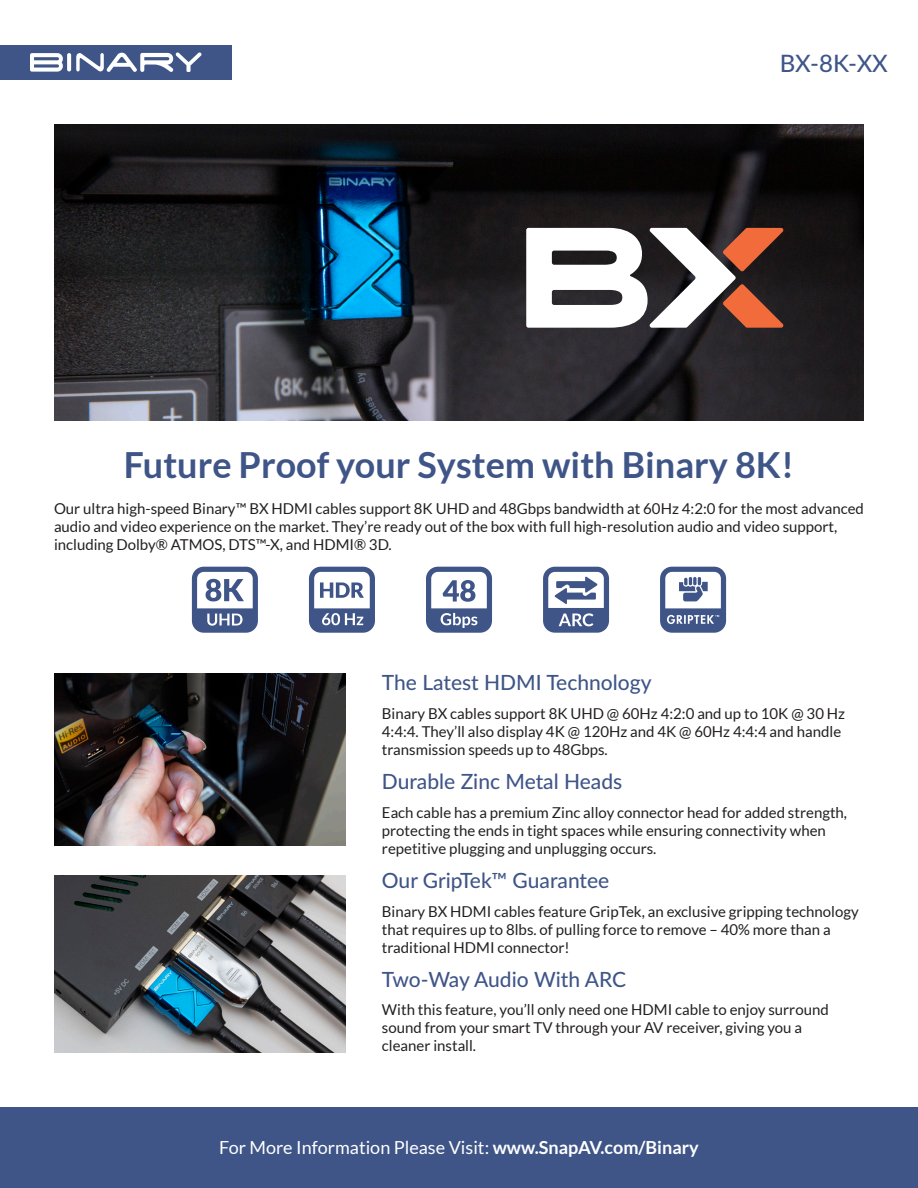
<style>
.page{position:relative;width:918px;height:1188px;background:#fff}
.page>*{position:absolute;margin:0;border:0;box-sizing:border-box;transform-origin:0 0}
.t1{font:700 36px "Lato";color:#3f5588}
.t2{font:500 24px "Lato";color:#3f5588}
.t3{font:500 21px "Lato";color:#3f5588}
.t4{font:18px "Lato";color:#fff}
.t5{font:15px/18px "Lato";color:#231f20}
.s1{font-weight:700}
</style>
<div class="page">
<img style="left:54px;top:125px;width:810px;height:295px">
<div style="left:0;top:45px;width:231px;height:35px;background:#3f5588"></div>
<svg style="left:30px;top:52px;width:171px;height:20px"></svg>
<div style="left:0;top:1107px;width:918px;height:81px;background:#3f5588"></div>
<img style="left:54px;top:673px;width:292px;height:172px">
<img style="left:54px;top:876px;width:292px;height:177px">
<svg style="left:526px;top:228px;width:258px;height:100px"></svg>
<svg style="left:192px;top:567px;width:66px;height:66px"></svg>
<svg style="left:660px;top:567px;width:66px;height:66px"></svg>
<svg style="left:426px;top:567px;width:66px;height:66px"></svg>
<svg style="left:543px;top:567px;width:66px;height:66px"></svg>
<svg style="left:309px;top:567px;width:66px;height:66px"></svg>
<p class="t2" style="left:780px;top:46px;width:110px">BX-8K-XX</p>
<p class="t1" style="left:124px;top:445px;width:672px">Future Proof your System with Binary 8K!</p>
<p class="t5" style="left:54px;top:500px;width:811px">Our ultra high-speed Binary™ BX HDMI cables support 8K UHD and 48Gbps bandwidth at 60Hz 4:2:0 for the most advanced audio and video experience on the market. They’re ready out of the box with full high-resolution audio and video support, including Dolby® ATMOS, DTS™-X, and HDMI® 3D.</p>
<p class="t3" style="left:382px;top:667px;width:271px">The Latest HDMI Technology</p>
<p class="t5" style="left:382px;top:704px;width:465px">Binary BX cables support 8K UHD @ 60Hz 4:2:0 and up to 10K @ 30 Hz<br>4:4:4. They’ll also display 4K @ 120Hz and 4K @ 60Hz 4:4:4 and handle transmission speeds up to 48Gbps.</p>
<p class="t3" style="left:382px;top:766px;width:242px">Durable Zinc Metal Heads</p>
<p class="t5" style="left:382px;top:804px;width:467px">Each cable has a premium Zinc alloy connector head for added strength, protecting the ends in tight spaces while ensuring connectivity when repetitive plugging and unplugging occurs.</p>
<p class="t3" style="left:382px;top:866px;width:229px">Our GripTek™ Guarantee</p>
<p class="t5" style="left:382px;top:902px;width:478px">Binary BX HDMI cables feature GripTek, an exclusive gripping technology that requires up to 8lbs. of pulling force to remove – 40% more than a traditional HDMI connector!</p>
<p class="t3" style="left:382px;top:965px;width:246px">Two-Way Audio With ARC</p>
<p class="t5" style="left:382px;top:1001px;width:448px">With this feature, you’ll only need one HDMI cable to enjoy surround sound from your smart TV through your AV receiver, giving you a cleaner install.</p>
<p class="t4" style="left:219px;top:1137px;width:481px">For More Information Please Visit: <span class="s1">www.SnapAV.com/Binary</span></p>
</div>
